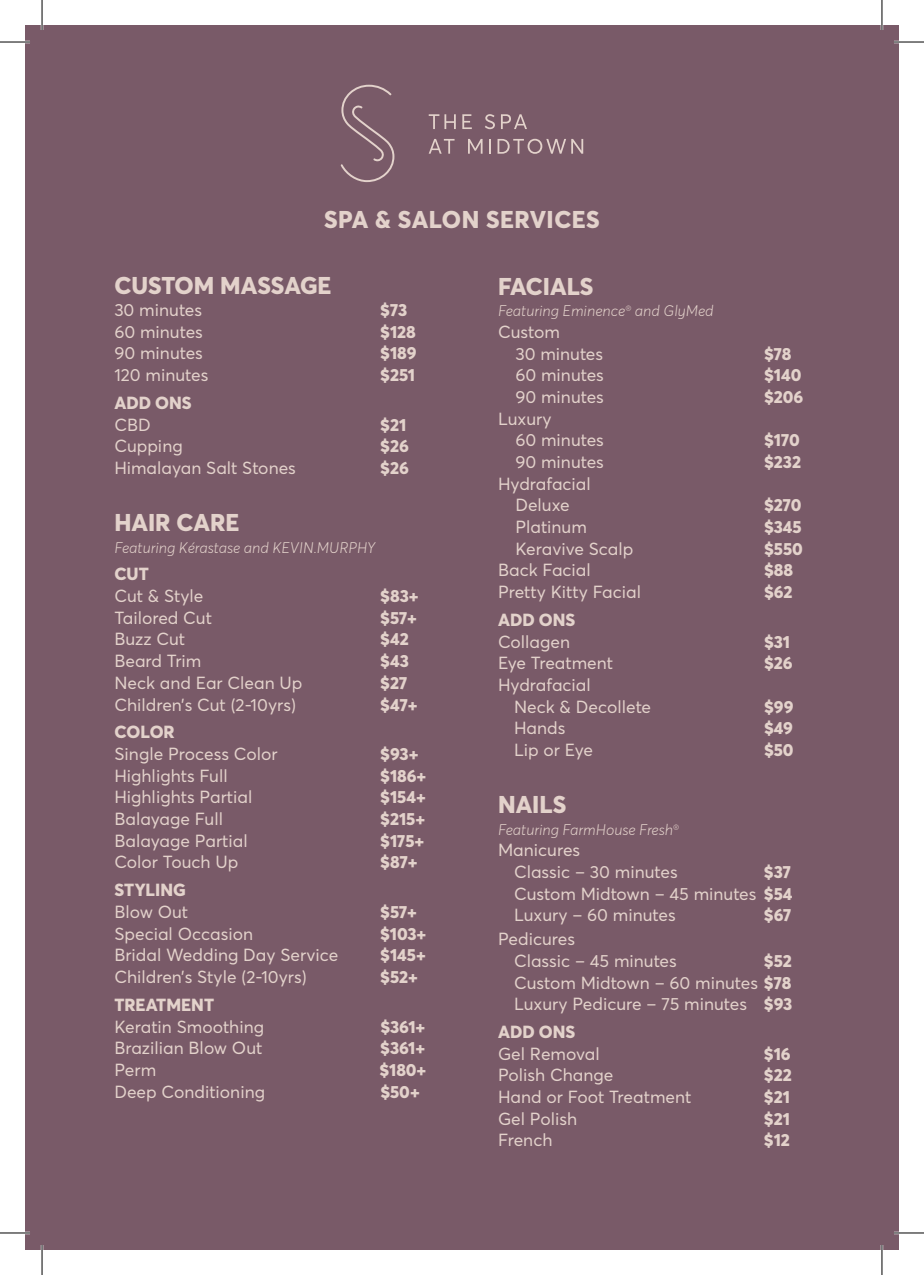
<style>
.page{position:relative;width:924px;height:1275px;background:#fff}
.page>*{position:absolute;margin:0;border:0;box-sizing:border-box;transform-origin:0 0}
.t1{font:800 24px "Averta";color:#e3d2cb}
.t2{font:800 24px "Averta";letter-spacing:.02em;color:#e3d2cb}
.B1_v2{font:17.4px "Averta";color:#e3d2cb}
.t3{font:800 17.4px "Averta";color:#e3d2cb}
.t4{font:italic 300 15.2px "Averta";color:#e3d2cb}
.s1{font-weight:800}
</style>
<div class="page">
<div style="left:25px;top:25px;width:873px;height:1225px;background:#795a68"></div>
<svg style="left:340px;top:85px;width:54px;height:97px"></svg>
<svg style="left:428px;top:114px;width:27px;height:15px"></svg>
<svg style="left:462px;top:114px;width:9px;height:15px"></svg>
<svg style="left:485px;top:114px;width:9px;height:15px"></svg>
<svg style="left:501px;top:114px;width:26px;height:15px"></svg>
<svg style="left:428px;top:139px;width:26px;height:15px"></svg>
<svg style="left:468px;top:139px;width:14px;height:15px"></svg>
<svg style="left:489px;top:139px;width:1px;height:15px"></svg>
<svg style="left:497px;top:139px;width:86px;height:15px"></svg>
<hr style="left:0;top:41px;width:30px;height:2px;background:#fff">
<hr style="left:893px;top:41px;width:30px;height:2px;background:#fff">
<hr style="left:0;top:1231px;width:30px;height:3px;background:#fff">
<hr style="left:893px;top:1231px;width:30px;height:3px;background:#fff">
<hr style="left:41px;top:0;width:2px;height:30px;background:#fff">
<hr style="left:41px;top:1245px;width:2px;height:30px;background:#fff">
<hr style="left:880px;top:0;width:2px;height:30px;background:#fff">
<hr style="left:880px;top:1245px;width:2px;height:30px;background:#fff">
<hr style="left:0;top:42px;width:30px;height:1px;background:#000">
<hr style="left:893px;top:42px;width:30px;height:1px;background:#000">
<hr style="left:0;top:1232px;width:30px;height:1px;background:#000">
<hr style="left:893px;top:1232px;width:30px;height:1px;background:#000">
<hr style="left:42px;top:0;width:1px;height:30px;background:#000">
<hr style="left:42px;top:1245px;width:1px;height:30px;background:#000">
<hr style="left:881px;top:0;width:1px;height:30px;background:#000">
<hr style="left:881px;top:1245px;width:1px;height:30px;background:#000">
<p class="t2" style="left:324px;top:204px;width:277px">SPA &amp; SALON SERVICES</p>
<p class="t1" style="left:114px;top:270px;width:218px">CUSTOM MASSAGE</p>
<p class="B1_v2" style="left:114px;top:299px;width:89px">30 minutes</p>
<p class="t3" style="left:380px;top:299px;width:28px">$73</p>
<p class="B1_v2" style="left:114px;top:321px;width:90px">60 minutes</p>
<p class="t3" style="left:380px;top:320px;width:37px">$128</p>
<p class="B1_v2" style="left:114px;top:342px;width:90px">90 minutes</p>
<p class="t3" style="left:380px;top:342px;width:38px">$189</p>
<p class="B1_v2" style="left:114px;top:364px;width:95px">120 minutes</p>
<p class="t3" style="left:380px;top:364px;width:36px">$251</p>
<p class="t3" style="left:114px;top:391px;width:79px">ADD ONS</p>
<p class="B1_v2" style="left:114px;top:413px;width:38px">CBD</p>
<p class="t3" style="left:380px;top:413px;width:27px">$21</p>
<p class="B1_v2" style="left:114px;top:435px;width:70px">Cupping</p>
<p class="t3" style="left:380px;top:435px;width:30px">$26</p>
<p class="B1_v2" style="left:114px;top:457px;width:183px">Himalayan Salt Stones</p>
<p class="t3" style="left:380px;top:456px;width:30px">$26</p>
<p class="t1" style="left:114px;top:507px;width:127px">HAIR CARE</p>
<p class="t4" style="left:114px;top:538px;width:262px">Featuring Kérastase and KEVIN.MURPHY</p>
<p class="t3" style="left:114px;top:563px;width:36px">CUT</p>
<p class="B1_v2" style="left:114px;top:585px;width:91px">Cut &amp; Style</p>
<p class="t3" style="left:380px;top:585px;width:40px">$83+</p>
<p class="B1_v2" style="left:114px;top:607px;width:99px">Tailored Cut</p>
<p class="t3" style="left:380px;top:606px;width:38px">$57+</p>
<p class="B1_v2" style="left:114px;top:628px;width:72px">Buzz Cut</p>
<p class="t3" style="left:380px;top:628px;width:30px">$42</p>
<p class="B1_v2" style="left:114px;top:650px;width:88px">Beard Trim</p>
<p class="t3" style="left:380px;top:650px;width:30px">$43</p>
<p class="B1_v2" style="left:114px;top:672px;width:189px">Neck and Ear Clean Up</p>
<p class="t3" style="left:380px;top:671px;width:28px">$27</p>
<p class="B1_v2" style="left:114px;top:693px;width:183px">Children’s Cut (2-10yrs)</p>
<p class="t3" style="left:380px;top:693px;width:39px">$47+</p>
<p class="t3" style="left:114px;top:721px;width:62px">COLOR</p>
<p class="B1_v2" style="left:114px;top:743px;width:165px">Single Process Color</p>
<p class="t3" style="left:380px;top:742px;width:40px">$93+</p>
<p class="B1_v2" style="left:114px;top:764px;width:115px">Highlights Full</p>
<p class="t3" style="left:380px;top:764px;width:47px">$186+</p>
<p class="B1_v2" style="left:114px;top:786px;width:139px">Highlights Partial</p>
<p class="t3" style="left:380px;top:786px;width:47px">$154+</p>
<p class="B1_v2" style="left:114px;top:808px;width:110px">Balayage Full</p>
<p class="t3" style="left:380px;top:807px;width:46px">$215+</p>
<p class="B1_v2" style="left:114px;top:829px;width:135px">Balayage Partial</p>
<p class="t3" style="left:380px;top:829px;width:46px">$175+</p>
<p class="B1_v2" style="left:114px;top:851px;width:125px">Color Touch Up</p>
<p class="t3" style="left:380px;top:851px;width:39px">$87+</p>
<p class="t3" style="left:114px;top:879px;width:73px">STYLING</p>
<p class="B1_v2" style="left:114px;top:901px;width:75px">Blow Out</p>
<p class="t3" style="left:380px;top:900px;width:38px">$57+</p>
<p class="B1_v2" style="left:114px;top:922px;width:140px">Special Occasion</p>
<p class="t3" style="left:380px;top:922px;width:47px">$103+</p>
<p class="B1_v2" style="left:114px;top:944px;width:225px">Bridal Wedding Day Service</p>
<p class="t3" style="left:380px;top:944px;width:47px">$145+</p>
<p class="B1_v2" style="left:114px;top:966px;width:194px">Children’s Style (2-10yrs)</p>
<p class="t3" style="left:380px;top:965px;width:39px">$52+</p>
<p class="t3" style="left:114px;top:993px;width:101px">TREATMENT</p>
<p class="B1_v2" style="left:114px;top:1015px;width:151px">Keratin Smoothing</p>
<p class="t3" style="left:380px;top:1015px;width:46px">$361+</p>
<p class="B1_v2" style="left:114px;top:1037px;width:149px">Brazilian Blow Out</p>
<p class="t3" style="left:380px;top:1037px;width:46px">$361+</p>
<p class="B1_v2" style="left:114px;top:1058px;width:43px">Perm</p>
<p class="t3" style="left:379px;top:1058px;width:48px">$180+</p>
<p class="B1_v2" style="left:114px;top:1080px;width:152px">Deep Conditioning</p>
<p class="t3" style="left:380px;top:1080px;width:41px">$50+</p>
<p class="t1" style="left:498px;top:271px;width:97px">FACIALS</p>
<p class="t4" style="left:498px;top:301px;width:217px">Featuring Eminence<sup>®</sup> and GlyMed</p>
<p class="B1_v2" style="left:498px;top:321px;width:63px">Custom</p>
<p class="B1_v2" style="left:515px;top:342px;width:89px">30 minutes</p>
<p class="t3" style="left:763px;top:342px;width:29px">$78</p>
<p class="B1_v2" style="left:515px;top:364px;width:90px">60 minutes</p>
<p class="t3" style="left:763px;top:364px;width:39px">$140</p>
<p class="B1_v2" style="left:515px;top:386px;width:90px">90 minutes</p>
<p class="t3" style="left:763px;top:386px;width:41px">$206</p>
<p class="B1_v2" style="left:498px;top:407px;width:55px">Luxury</p>
<p class="B1_v2" style="left:515px;top:429px;width:90px">60 minutes</p>
<p class="t3" style="left:763px;top:429px;width:37px">$170</p>
<p class="B1_v2" style="left:515px;top:451px;width:90px">90 minutes</p>
<p class="t3" style="left:763px;top:451px;width:38px">$232</p>
<p class="B1_v2" style="left:498px;top:472px;width:94px">Hydrafacial</p>
<p class="B1_v2" style="left:515px;top:494px;width:56px">Deluxe</p>
<p class="t3" style="left:763px;top:494px;width:39px">$270</p>
<p class="B1_v2" style="left:515px;top:516px;width:73px">Platinum</p>
<p class="t3" style="left:763px;top:516px;width:39px">$345</p>
<p class="B1_v2" style="left:515px;top:537px;width:119px">Keravive Scalp</p>
<p class="t3" style="left:763px;top:537px;width:40px">$550</p>
<p class="B1_v2" style="left:498px;top:559px;width:94px">Back Facial</p>
<p class="t3" style="left:763px;top:559px;width:31px">$88</p>
<p class="B1_v2" style="left:498px;top:581px;width:144px">Pretty Kitty Facial</p>
<p class="t3" style="left:763px;top:581px;width:30px">$62</p>
<p class="t3" style="left:498px;top:608px;width:79px">ADD ONS</p>
<p class="B1_v2" style="left:498px;top:630px;width:74px">Collagen</p>
<p class="t3" style="left:763px;top:630px;width:28px">$31</p>
<p class="B1_v2" style="left:498px;top:652px;width:117px">Eye Treatment</p>
<p class="t3" style="left:763px;top:652px;width:30px">$26</p>
<p class="B1_v2" style="left:498px;top:674px;width:94px">Hydrafacial</p>
<p class="B1_v2" style="left:514px;top:695px;width:139px">Neck &amp; Decollete</p>
<p class="t3" style="left:763px;top:695px;width:31px">$99</p>
<p class="B1_v2" style="left:514px;top:717px;width:53px">Hands</p>
<p class="t3" style="left:763px;top:717px;width:30px">$49</p>
<p class="B1_v2" style="left:514px;top:739px;width:80px">Lip or Eye</p>
<p class="t3" style="left:763px;top:738px;width:31px">$50</p>
<p class="t1" style="left:498px;top:789px;width:70px">NAILS</p>
<p class="t4" style="left:498px;top:820px;width:183px">Featuring FarmHouse Fresh<sup>®</sup></p>
<p class="B1_v2" style="left:498px;top:839px;width:84px">Manicures</p>
<p class="B1_v2" style="left:514px;top:861px;width:165px">Classic – 30 minutes</p>
<p class="t3" style="left:763px;top:860px;width:29px">$37</p>
<p class="B1_v2" style="left:514px;top:882px;width:280px">Custom Midtown – 45 minutes <span class="s1">$54</span></p>
<p class="B1_v2" style="left:514px;top:904px;width:163px">Luxury – 60 minutes</p>
<p class="t3" style="left:763px;top:904px;width:29px">$67</p>
<p class="B1_v2" style="left:498px;top:928px;width:79px">Pedicures</p>
<p class="B1_v2" style="left:514px;top:949px;width:164px">Classic – 45 minutes</p>
<p class="t3" style="left:763px;top:949px;width:29px">$52</p>
<p class="B1_v2" style="left:514px;top:971px;width:279px">Custom Midtown – 60 minutes <span class="s1">$78</span></p>
<p class="B1_v2" style="left:514px;top:993px;width:280px">Luxury Pedicure – 75 minutes <span class="s1">$93</span></p>
<p class="t3" style="left:498px;top:1020px;width:79px">ADD ONS</p>
<p class="B1_v2" style="left:498px;top:1042px;width:103px">Gel Removal</p>
<p class="t3" style="left:763px;top:1042px;width:28px">$16</p>
<p class="B1_v2" style="left:498px;top:1064px;width:117px">Polish Change</p>
<p class="t3" style="left:763px;top:1064px;width:29px">$22</p>
<p class="B1_v2" style="left:498px;top:1086px;width:195px">Hand or Foot Treatment</p>
<p class="t3" style="left:763px;top:1085px;width:27px">$21</p>
<p class="B1_v2" style="left:498px;top:1107px;width:81px">Gel Polish</p>
<p class="t3" style="left:763px;top:1107px;width:27px">$21</p>
<p class="B1_v2" style="left:498px;top:1129px;width:56px">French</p>
<p class="t3" style="left:763px;top:1129px;width:27px">$12</p>
</div>
